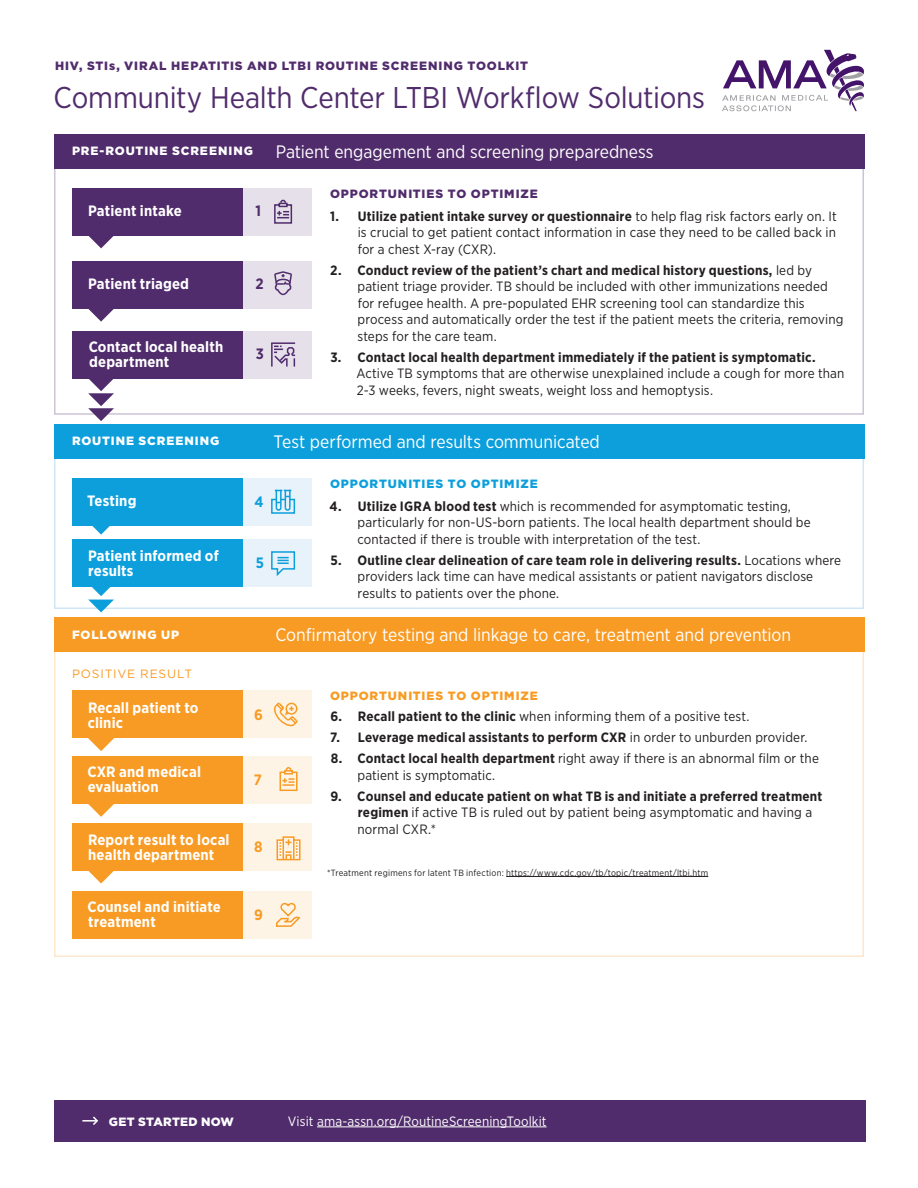
<style>
.page{position:relative;width:918px;height:1188px;background:#fff}
.page>*{position:absolute;margin:0;border:0;box-sizing:border-box;transform-origin:0 0}
.t1{font:30px "Gotham Narrow";letter-spacing:-.005em;color:#512c6c}
.t2{font:18px "Gotham Narrow";color:#fff}
.t3{font:700 15px/15px "Gotham Narrow";letter-spacing:.01em;color:#fff}
.t4{font:700 15px "Gotham Narrow";color:#f89b24}
.t5{font:700 15px "Gotham Narrow";color:#512c6c}
.t6{font:700 15px "Gotham Narrow";color:#0c9fdc}
.t7{font:13.5px/16.5px "Gotham Narrow";letter-spacing:.01em;color:#231f20}
.t8{font:700 13.5px/16.5px "Gotham Narrow";letter-spacing:.015em;color:#231f20}
.t9{font:13.5px "Gotham Narrow";letter-spacing:.005em;color:#fff}
.t10{font:900 12px "Gotham";letter-spacing:.075em;color:#512c6c}
.t11{font:900 12px "Gotham";letter-spacing:.07em;color:#fff}
.t12{font:900 12px "Gotham";letter-spacing:.075em;color:#f89b24}
.t13{font:900 12px "Gotham";letter-spacing:.075em;color:#0c9fdc}
.t14{font:12px "Gotham";letter-spacing:.07em;color:#f89b24}
.t15{font:900 12px "Gotham";letter-spacing:.02em;color:#fff}
.t16{font:9px "Gotham Narrow";letter-spacing:.015em;color:#231f20}
.s1{font-weight:700}
.s2{font-weight:400}
</style>
<div class="page">
<div style="left:54px;top:424px;width:810px;height:185px;border:2px solid #d1e7f6"></div>
<div style="left:54px;top:134px;width:810px;height:34px;background:#512c6c"></div>
<div style="left:54px;top:617px;width:810px;height:35px;background:#f89b24"></div>
<div style="left:54px;top:424px;width:810px;height:34px;background:#0c9fdc"></div>
<div style="left:54px;top:1100px;width:812px;height:42px;background:#512c6c"></div>
<hr style="left:506px;top:876px;width:202px;height:1px;background:#231f20">
<hr style="left:317px;top:1127px;width:230px;height:1px;background:#fff">
<svg style="left:82px;top:1116px;width:16px;height:9px"></svg>
<svg style="left:722px;top:50px;width:142px;height:61px"></svg>
<div style="left:72px;top:188px;width:171px;height:48px;background:#512c6c"></div>
<div style="left:72px;top:691px;width:171px;height:47px;background:#f89b24"></div>
<div style="left:72px;top:478px;width:171px;height:48px;background:#0c9fdc"></div>
<div style="left:72px;top:261px;width:171px;height:48px;background:#512c6c"></div>
<div style="left:72px;top:756px;width:171px;height:48px;background:#f89b24"></div>
<div style="left:72px;top:540px;width:171px;height:47px;background:#0c9fdc"></div>
<div style="left:72px;top:331px;width:171px;height:47px;background:#512c6c"></div>
<div style="left:72px;top:823px;width:171px;height:48px;background:#f89b24"></div>
<div style="left:72px;top:891px;width:171px;height:48px;background:#f89b24"></div>
<div style="left:243px;top:188px;width:69px;height:48px;background:#e5e0e9"></div>
<div style="left:243px;top:691px;width:69px;height:47px;background:#fef4e6"></div>
<div style="left:243px;top:478px;width:69px;height:48px;background:#e8f2fa"></div>
<div style="left:243px;top:261px;width:69px;height:48px;background:#e5e0e9"></div>
<div style="left:243px;top:756px;width:69px;height:48px;background:#fef4e6"></div>
<div style="left:243px;top:540px;width:69px;height:47px;background:#e8f2fa"></div>
<div style="left:243px;top:331px;width:69px;height:47px;background:#e5e0e9"></div>
<div style="left:243px;top:823px;width:69px;height:48px;background:#fef4e6"></div>
<div style="left:243px;top:891px;width:69px;height:48px;background:#fef4e6"></div>
<svg style="left:89px;top:236px;width:25px;height:12px"></svg>
<svg style="left:88px;top:738px;width:26px;height:13px"></svg>
<svg style="left:88px;top:804px;width:26px;height:13px"></svg>
<svg style="left:88px;top:871px;width:26px;height:13px"></svg>
<svg style="left:88px;top:309px;width:26px;height:13px"></svg>
<svg style="left:88px;top:378px;width:26px;height:43px"></svg>
<svg style="left:92px;top:526px;width:18px;height:9px"></svg>
<svg style="left:88px;top:587px;width:26px;height:25px"></svg>
<svg style="left:274px;top:199px;width:19px;height:25px"></svg>
<svg style="left:274px;top:271px;width:18px;height:25px"></svg>
<hr style="left:271px;top:342px;width:24px;height:2px;background:#512c6c">
<hr style="left:271px;top:343px;width:2px;height:24px;background:#512c6c">
<svg style="left:274px;top:346px;width:22px;height:21px"></svg>
<svg style="left:271px;top:490px;width:25px;height:24px"></svg>
<svg style="left:276px;top:902px;width:25px;height:25px"></svg>
<svg style="left:276px;top:836px;width:25px;height:25px"></svg>
<svg style="left:271px;top:551px;width:25px;height:25px"></svg>
<svg style="left:279px;top:767px;width:19px;height:25px"></svg>
<svg style="left:274px;top:702px;width:24px;height:25px"></svg>
<p class="t10" style="left:55px;top:61px;width:475px">HIV, STIs, VIRAL HEPATITIS AND LTBI ROUTINE SCREENING TOOLKIT</p>
<h1 class="t1" style="left:54px;top:86px;width:653px">Community Health Center LTBI Workflow Solutions</h1>
<h2 class="t2" style="left:276px;top:145px;width:379px">Patient engagement and screening preparedness</h2>
<p class="t11" style="left:72px;top:147px;width:182px">PRE-ROUTINE SCREENING</p>
<p class="t3" style="left:88px;top:204px;width:95px">Patient intake</p>
<p class="t5" style="left:256px;top:205px;width:7px">1</p>
<p class="t3" style="left:88px;top:278px;width:103px">Patient triaged</p>
<p class="t3" style="left:89px;top:341px;width:136px">Contact local health department</p>
<p class="t5" style="left:255px;top:279px;width:10px">2</p>
<p class="t5" style="left:256px;top:348px;width:10px">3</p>
<p class="t10" style="left:330px;top:189px;width:209px">OPPORTUNITIES TO OPTIMIZE</p>
<p class="t7" style="left:358px;top:208px;width:481px;text-align:justify;text-indent:-27px"><span class="s1">1. Utilize patient intake survey or questionnaire</span> to help flag risk factors early on. It is crucial to get patient contact information in case they need to be called back in for a chest X-ray (CXR).</p>
<p class="t7" style="left:357px;top:262px;width:488px;text-indent:-27px"><span class="s1">2. Conduct review of the patient’s chart and medical history questions,</span> led by patient triage provider. TB should be included with other immunizations needed for refugee health. A pre-populated EHR screening tool can standardize this process and automatically order the test if the patient meets the criteria, removing steps for the care team.</p>
<p class="t8" style="left:330px;top:350px;width:487px">3. Contact local health department immediately if the patient is symptomatic.</p>
<p class="t7" style="left:356px;top:366px;width:490px">Active TB symptoms that are otherwise unexplained include a cough for more than<br>2-3 weeks, fevers, night sweats, weight loss and hemoptysis.</p>
<p class="t11" style="left:72px;top:437px;width:149px">ROUTINE SCREENING</p>
<p class="t3" style="left:87px;top:495px;width:51px">Testing</p>
<p class="t3" style="left:88px;top:550px;width:132px">Patient informed of results</p>
<p class="t11" style="left:72px;top:630px;width:109px">FOLLOWING UP</p>
<p class="t14" style="left:72px;top:669px;width:122px">POSITIVE RESULT</p>
<p class="t3" style="left:88px;top:701px;width:112px">Recall patient to clinic</p>
<p class="t3" style="left:87px;top:765px;width:115px">CXR and medical evaluation</p>
<p class="t3" style="left:88px;top:834px;width:143px">Report result to local health department</p>
<p class="t3" style="left:87px;top:900px;width:135px">Counsel and initiate treatment</p>
<h2 class="t2" style="left:274px;top:435px;width:328px">Test performed and results communicated</h2>
<p class="t6" style="left:255px;top:496px;width:11px">4</p>
<p class="t6" style="left:256px;top:558px;width:10px">5</p>
<p class="t13" style="left:330px;top:479px;width:209px">OPPORTUNITIES TO OPTIMIZE</p>
<p class="t7" style="left:357px;top:498px;width:455px;text-indent:-28px"><span class="s1">4. Utilize IGRA blood test</span> which is recommended for asymptomatic testing, particularly for non-US-born patients. The local health department should be contacted if there is trouble with interpretation of the test.</p>
<p class="t7" style="left:358px;top:552px;width:485px;text-indent:-27px"><span class="s1">5. Outline clear delineation of care team role in delivering results.</span> Locations where providers lack time can have medical assistants or patient navigators disclose results to patients over the phone.</p>
<h2 class="t2" style="left:275px;top:628px;width:517px">Confirmatory testing and linkage to care, treatment and prevention</h2>
<p class="t4" style="left:254px;top:709px;width:10px">6</p>
<p class="t4" style="left:254px;top:775px;width:10px">7</p>
<p class="t4" style="left:254px;top:841px;width:10px">8</p>
<p class="t4" style="left:254px;top:909px;width:10px">9</p>
<p class="t12" style="left:330px;top:692px;width:209px">OPPORTUNITIES TO OPTIMIZE</p>
<p class="t7" style="left:330px;top:709px;width:421px"><span class="s1">6. Recall patient to the clinic</span> when informing them of a positive test.</p>
<p class="t8" style="left:330px;top:730px;width:479px">7. Leverage medical assistants to perform CXR <span class="s2">in order to unburden provider.</span></p>
<p class="t7" style="left:358px;top:751px;width:463px;text-indent:-27px"><span class="s1">8. Contact local health department</span> right away if there is an abnormal film or the patient is symptomatic.</p>
<p class="t8" style="left:358px;top:789px;width:466px;text-indent:-27px">9. Counsel and educate patient on what TB is and initiate a preferred treatment regimen <span class="s2">if active TB is ruled out by patient being asymptomatic and having a normal CXR.*</span></p>
<p class="t16" style="left:327px;top:869px;width:383px">*Treatment regimens for latent TB infection: https://www.cdc.gov/tb/topic/treatment/ltbi.htm</p>
<p class="t15" style="left:109px;top:1117px;width:127px">GET STARTED NOW</p>
<p class="t9" style="left:288px;top:1116px;width:260px">Visit ama-assn.org/RoutineScreeningToolkit</p>
</div>
